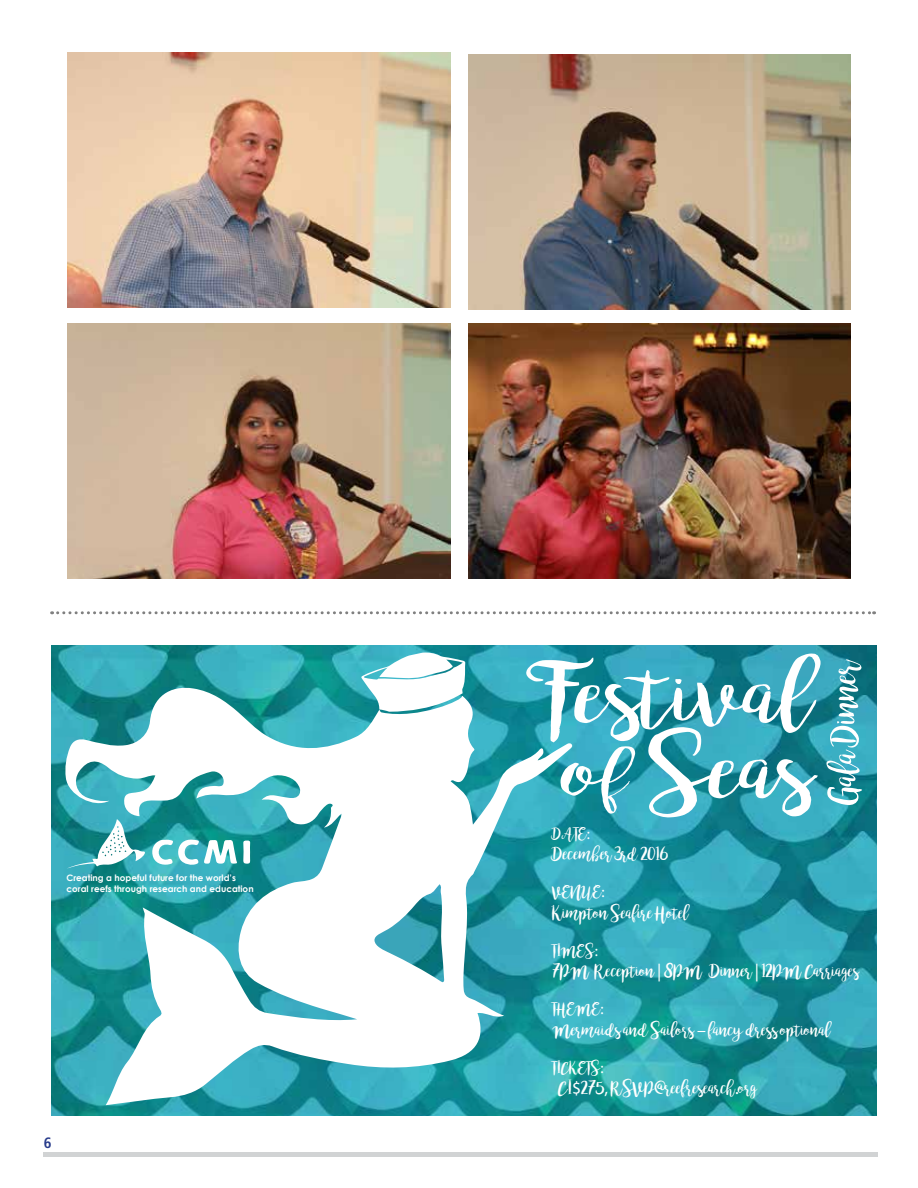
<style>
.page{position:relative;width:918px;height:1188px;background:#fff}
.page>*{position:absolute;margin:0;border:0;box-sizing:border-box;transform-origin:0 0}
.t1{font:85.35px/75.3px "bromello";color:#fff;text-align:center;scale:1.25 1}
.t2{font:17.7px "bromello";color:#fff}
.t3{font:15.45px "bromello";color:#fff}
.t4{font:700 condensed 15px "Frutiger LT Std";color:#273b8b}
.t5{font:700 8.85px/10.6px "Century Gothic";color:#fff}
.s1{font-size:65.1px}
.s2{font-family:"Myriad Pro"}
</style>
<div class="page">
<img style="left:52px;top:645px;width:825px;height:471px">
<svg style="left:64px;top:685px;width:509px;height:420px"></svg>
<svg style="left:361px;top:652px;width:104px;height:60px"></svg>
<svg style="left:826px;top:659px;width:36px;height:146px"></svg>
<img style="left:68px;top:52px;width:382px;height:256px">
<img style="left:468px;top:54px;width:383px;height:255px">
<img style="left:68px;top:323px;width:382px;height:256px">
<img style="left:468px;top:323px;width:383px;height:256px">
<svg style="left:52px;top:611px;width:823px;height:3px"></svg>
<hr style="left:43px;top:1152px;width:835px;height:4px;background:#d1d3d4">
<p class="t5" style="left:67px;top:872px;width:189px">Creating a hopeful future for the world’s coral reefs through research and education</p>
<p class="t4" style="left:44px;top:1134px;width:9px">6</p>
<h1 class="t1" style="left:525px;top:666px;width:233px">Festival o<span class="s1">f</span> Seas</h1>
<p class="t3" style="left:553px;top:824px;width:39px">DATE<span class="s2">:</span></p>
<p class="t2" style="left:553px;top:843px;width:117px">December 3rd 2016</p>
<p class="t3" style="left:553px;top:882px;width:54px">VENUE<span class="s2">:</span></p>
<p class="t2" style="left:553px;top:901px;width:138px">Kimpton Seafire Hotel</p>
<p class="t3" style="left:553px;top:941px;width:47px">TIMES<span class="s2">:</span></p>
<p class="t2" style="left:553px;top:960px;width:308px">7PM Reception <span class="s2">|</span> 8PM Dinner <span class="s2">|</span> 12PM Carriages</p>
<p class="t3" style="left:553px;top:999px;width:53px">THEME<span class="s2">:</span></p>
<p class="t2" style="left:553px;top:1019px;width:280px">Mermaids and Sailors <span class="s2">–</span> fancy dress optional</p>
<p class="t3" style="left:553px;top:1058px;width:52px">TICKETS<span class="s2">:</span></p>
<p class="t2" style="left:558px;top:1077px;width:202px">CI<span class="s2">$</span>275<span class="s2">,</span> RSVP@reefresearch<span class="s2">.</span>org</p>
</div>
